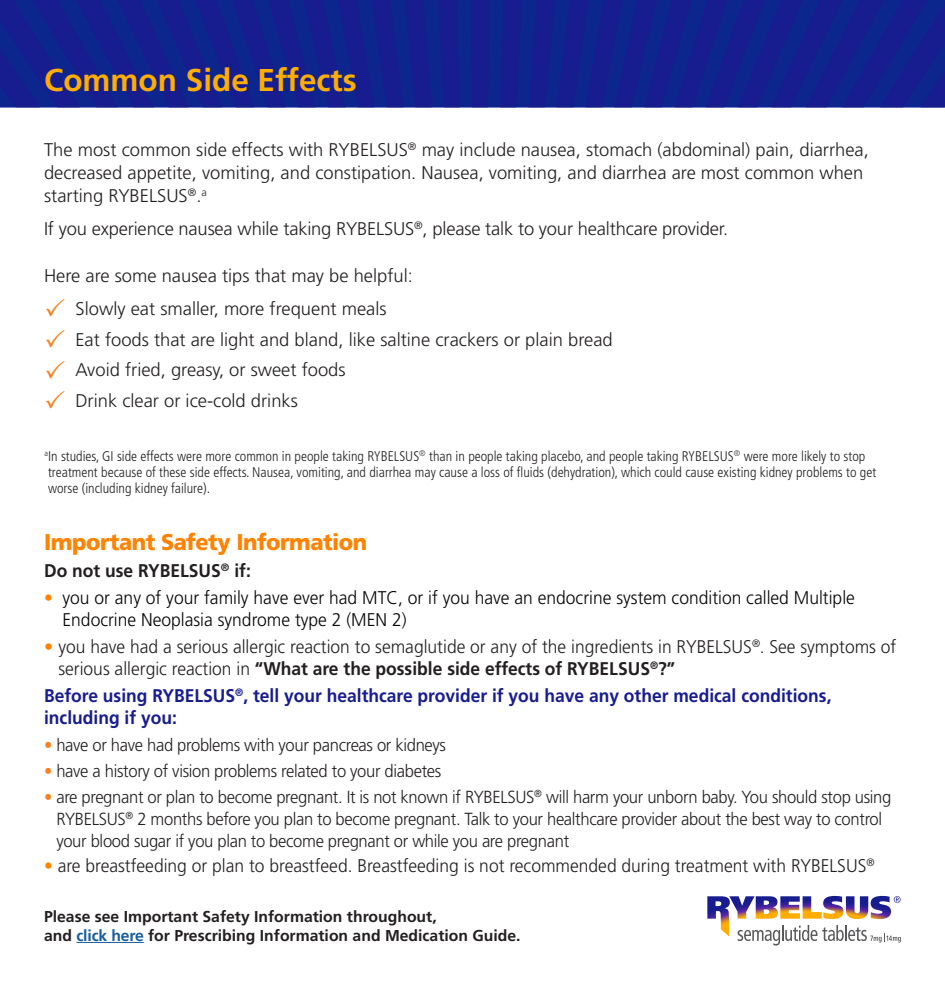
<style>
.page{position:relative;width:945px;height:985px;background:#fff}
.page>*{position:absolute;margin:0;border:0;box-sizing:border-box;transform-origin:0 0}
.t1{font:700 31.5px "Frutiger LT Std";color:#ffad00}
.Body_Copy{font:900 22.75px "Frutiger LT Std";letter-spacing:-.02em;color:#ff8200;scale:.95 1}
.Body_Copy-2{font:300 18.38px/22.8px "Frutiger LT Std";color:#231f20}
.Body_Copy-3{font:300 18.38px/21.9px "Frutiger LT Std";color:#231f20;scale:.95 1}
.Body_Copy-4{font:300 18.38px/21.9px "Frutiger LT Std";color:#040503;scale:.95 1}
.Body_Copy-5{font:700 18.38px/21.9px "Frutiger LT Std";color:#171c8f;scale:.95 1}
.body_copy{font:300 18.38px "Frutiger LT Std";color:#231f20;scale:.95 1}
.Body_Copy-6{font:700 18.38px "Frutiger LT Std";color:#231f20;scale:.95 1}
.body_copy-2{font:300 17.5px/21.9px "Frutiger LT Std";letter-spacing:-.02em;color:#231f20;scale:.95 1}
.t2{font:700 15.75px/19.2px "Frutiger LT Std";color:#231f20}
.t3{font:300 condensed 14px/15.8px "Frutiger LT Std";color:#231f20}
.s1{color:#ff8200}
.s2{font-weight:700}
.s3{color:#f58120}
.s4{color:#175d9e}
</style>
<div class="page">
<div style="left:0;top:0;width:945px;height:107px;background:#171c8f"></div>
<hr style="left:76px;top:941px;width:68px;height:1px;background:#175d9e">
<svg style="left:707px;top:895px;width:194px;height:50px"></svg>
<p class="t1" style="left:44px;top:62px;width:314px">Common Side Effects</p>
<p class="Body_Copy-2" style="left:44px;top:139px;width:826px">The most common side effects with RYBELSUS<sup>®</sup> may include nausea, stomach (abdominal) pain, diarrhea, decreased appetite, vomiting, and constipation. Nausea, vomiting, and diarrhea are most common when starting RYBELSUS<sup>®</sup>.<sup>a</sup></p>
<p class="Body_Copy-2" style="left:44px;top:217px;width:686px">If you experience nausea while taking RYBELSUS<sup>®</sup>, please talk to your healthcare provider.</p>
<p class="Body_Copy-2" style="left:44px;top:264px;width:370px">Here are some nausea tips that may be helpful:</p>
<p class="Body_Copy-2" style="left:76px;top:297px;width:313px">Slowly eat smaller, more frequent meals</p>
<p class="Body_Copy-2" style="left:75px;top:328px;width:539px">Eat foods that are light and bland, like saltine crackers or plain bread</p>
<p class="Body_Copy-2" style="left:75px;top:359px;width:272px">Avoid fried, greasy, or sweet foods</p>
<p class="Body_Copy-2" style="left:75px;top:389px;width:224px">Drink clear or ice-cold drinks</p>
<p class="t3" style="left:44px;top:448px;width:833px"><sup>a</sup>In studies, GI side effects were more common in people taking RYBELSUS<sup>®</sup> than in people taking placebo, and people taking RYBELSUS<sup>®</sup> were more likely to stop treatment because of these side effects. Nausea, vomiting, and diarrhea may cause a loss of fluids (dehydration), which could cause existing kidney problems to get worse (including kidney failure).</p>
<p class="Body_Copy" style="left:44px;top:527px;width:342px">Important Safety Information</p>
<p class="Body_Copy-6" style="left:44px;top:559px;width:219px">Do not use RYBELSUS<sup>®</sup> if:</p>
<p class="Body_Copy-4" style="left:63px;top:587px;width:836px;text-indent:-18px"><span class="s1">•</span> you or any of your family have ever had MTC, or if you have an endocrine system condition called Multiple<br>Endocrine Neoplasia syndrome type 2 (MEN 2)</p>
<p class="Body_Copy-3" style="left:58px;top:636px;width:884px;text-indent:-14px"><span class="s1">•</span> you have had a serious allergic reaction to semaglutide or any of the ingredients in RYBELSUS<sup>®</sup>. See symptoms of serious allergic reaction in <span class="s2">“What are the possible side effects of RYBELSUS</span><sup>®</sup><span class="s2">?”</span></p>
<p class="Body_Copy-5" style="left:44px;top:685px;width:830px">Before using RYBELSUS<sup>®</sup>, tell your healthcare provider if you have any other medical conditions, including if you:</p>
<p class="body_copy-2" style="left:44px;top:734px;width:425px"><span class="s3">•</span> have or have had problems with your pancreas or kidneys</p>
<p class="body_copy-2" style="left:44px;top:760px;width:420px"><span class="s3">•</span> have a history of vision problems related to your diabetes</p>
<p class="body_copy-2" style="left:56px;top:786px;width:881px;text-indent:-12px"><span class="s3">•</span> are pregnant or plan to become pregnant. It is not known if RYBELSUS<sup>®</sup> will harm your unborn baby. You should stop using<br>RYBELSUS<sup>®</sup> 2 months before you plan to become pregnant. Talk to your healthcare provider about the best way to control your blood sugar if you plan to become pregnant or while you are pregnant</p>
<p class="body_copy" style="left:44px;top:855px;width:876px"><span class="s1">•</span> are breastfeeding or plan to breastfeed. Breastfeeding is not recommended during treatment with RYBELSUS<sup>®</sup></p>
<p class="t2" style="left:44px;top:906px;width:478px">Please see Important Safety Information throughout,<br>and <span class="s4">click here</span> for Prescribing Information and Medication Guide.</p>
</div>
